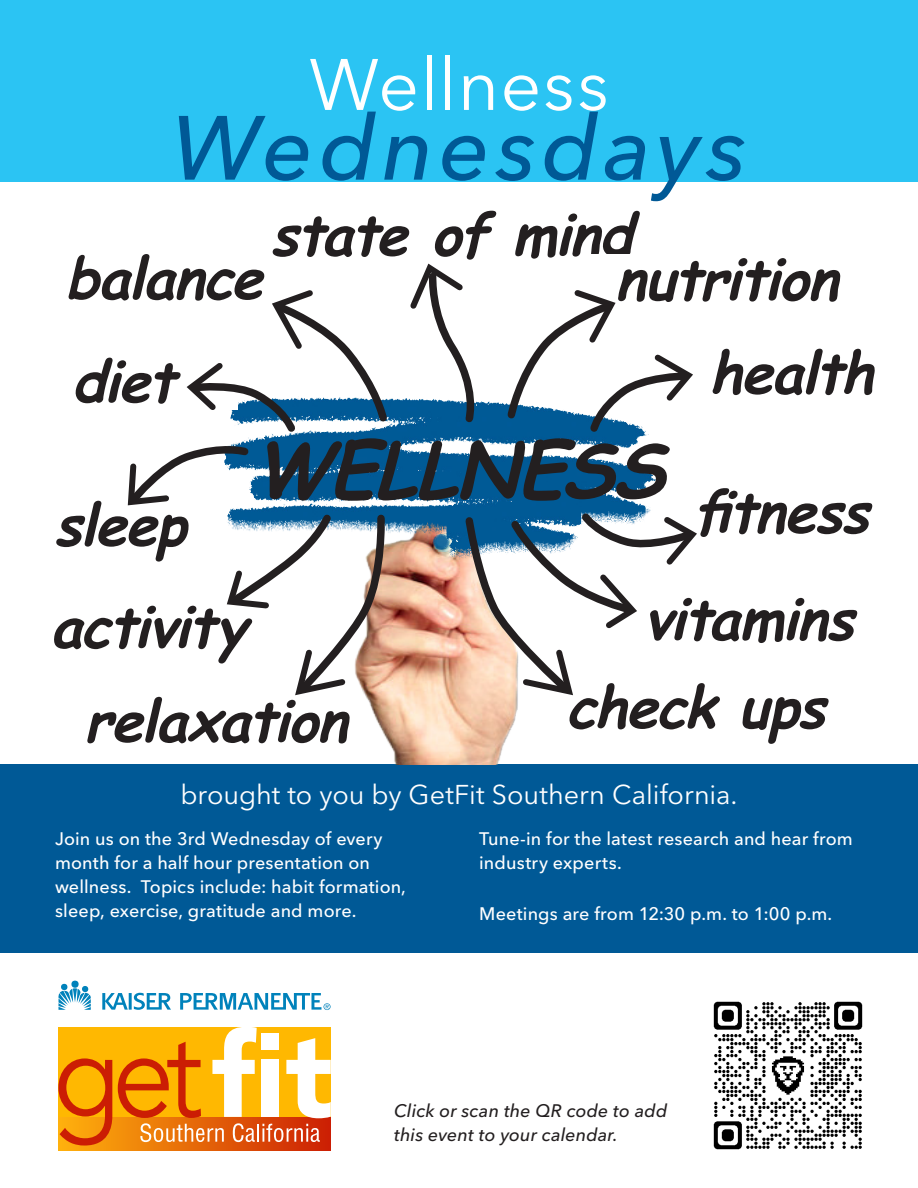
<style>
.page{position:relative;width:918px;height:1188px;background:#fff}
.page>*{position:absolute;margin:0;border:0;box-sizing:border-box;transform-origin:0 0}
.t1{font:italic 500 90px "Avenir Next LT Pro";letter-spacing:.06em;color:#005996}
.body{font:italic 700 75px "Comic Sans MS";color:#231f20}
.body-2{font:72px "Avenir Next LT Pro";letter-spacing:.015em;color:#fff}
.body-3{font:italic 700 57px "Comic Sans MS";color:#231f20}
.body-4{font:27px "Avenir Next LT Pro";color:#fff}
.body-5{font:500 18px/24px "Avenir Next LT Pro";letter-spacing:.01em;color:#fff}
.body-6{font:italic 500 18px/24px "Avenir Next LT Pro";letter-spacing:.005em;color:#231f20}
</style>
<div class="page">
<div style="left:0;top:0;width:918px;height:181px;background:#2bc4f3"></div>
<div style="left:0;top:764px;width:918px;height:189px;background:#005996"></div>
<div style="left:58px;top:1117px;width:273px;height:34px;background:linear-gradient(to right,#ffb20d,#cc1f04)"></div>
<div style="left:58px;top:1027px;width:273px;height:90px;background:#ffb801"></div>
<svg style="left:58px;top:1058px;width:54px;height:88px"></svg>
<svg style="left:118px;top:1027px;width:213px;height:115px"></svg>
<div style="left:262px;top:1060px;width:17px;height:57px;background:#fff"></div>
<div style="left:262px;top:1034px;width:17px;height:16px;background:#fff"></div>
<svg style="left:58px;top:983px;width:33px;height:27px"></svg>
<div style="left:71px;top:981px;width:8px;height:7px;background:#0082bb;border-radius:50%"></div>
<svg style="left:102px;top:993px;width:69px;height:17px"></svg>
<svg style="left:180px;top:993px;width:151px;height:17px"></svg>
<img style="left:367px;top:577px;width:151px;height:187px">
<img style="left:393px;top:398px;width:263px;height:179px">
<svg style="left:406px;top:263px;width:81px;height:163px"></svg>
<svg style="left:462px;top:510px;width:235px;height:189px"></svg>
<svg style="left:504px;top:290px;width:189px;height:146px"></svg>
<svg style="left:127px;top:290px;width:266px;height:409px"></svg>
<img style="left:713px;top:1001px;width:150px;height:149px">
<p class="body-2" style="left:309px;top:42px;width:301px">Wellness</p>
<p class="t1" style="left:171px;top:94px;width:577px">Wednesdays</p>
<p class="body-3" style="left:270px;top:192px;width:382px">state of mind</p>
<p class="body-3" style="left:615px;top:237px;width:242px">nutrition</p>
<p class="body-3" style="left:66px;top:236px;width:217px">balance</p>
<p class="body-3" style="left:72px;top:339px;width:123px">diet</p>
<p class="body-3" style="left:709px;top:331px;width:184px">health</p>
<p class="body-3" style="left:54px;top:483px;width:152px">sleep</p>
<p class="body" style="left:254px;top:414px;width:436px">WELLNESS</p>
<p class="body-3" style="left:693px;top:470px;width:196px">fitness</p>
<p class="body-3" style="left:50px;top:585px;width:198px">activity</p>
<p class="body-3" style="left:644px;top:577px;width:230px">vitamins</p>
<p class="body-3" style="left:85px;top:679px;width:282px">relaxation</p>
<p class="body-3" style="left:566px;top:665px;width:279px">check ups</p>
<p class="body-4" style="left:180px;top:779px;width:559px">brought to you by GetFit Southern California.</p>
<p class="body-5" style="left:55px;top:827px;width:352px">Join us on the 3rd Wednesday of every month for a half hour presentation on wellness. Topics include: habit formation, sleep, exercise, gratitude and more.</p>
<p class="body-5" style="left:479px;top:827px;width:375px">Tune-in for the latest research and hear from industry experts.</p>
<p class="body-5" style="left:479px;top:902px;width:355px">Meetings are from 12:30 p.m. to 1:00 p.m.</p>
<p class="body-6" style="left:394px;top:1099px;width:275px">Click or scan the QR code to add this event to your calendar.</p>
</div>
